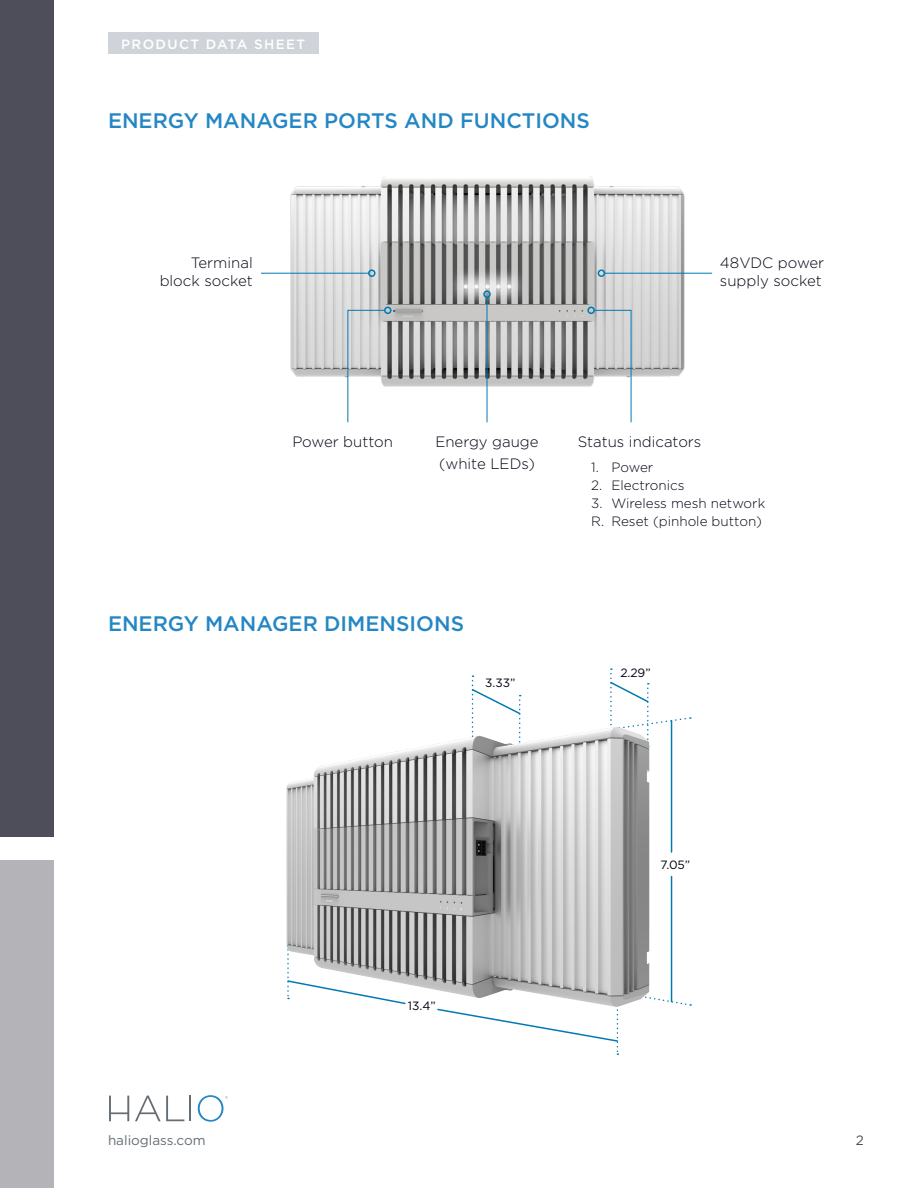
<style>
.page{position:relative;width:918px;height:1188px;background:#fff}
.page>*{position:absolute;margin:0;border:0;box-sizing:border-box;transform-origin:0 0}
.t1{font:500 21px "Gotham";color:#2487c4}
.t2{font:300 15px/18px "Gotham";color:#000212}
.t3{font:300 13.5px "Gotham";color:#000212}
.t4{font:500 13.5px "Gotham";letter-spacing:.1em;color:#fff}
.t5{font:13.5px "Gotham";color:#646d75}
.t6{font:13.5px "Gotham";color:#4c4e50}
.t7{font:12px "Gotham";color:#000212}
</style>
<div class="page">
<svg style="left:135px;top:1096px;width:49px;height:25px"></svg>
<hr style="left:189px;top:1096px;width:2px;height:25px;background:#646d74">
<svg style="left:109px;top:1096px;width:20px;height:25px"></svg>
<svg style="left:198px;top:1095px;width:30px;height:27px"></svg>
<div style="left:0;top:0;width:54px;height:837px;background:#4d4e59"></div>
<div style="left:0;top:860px;width:54px;height:328px;background:#b3b3b8"></div>
<div style="left:108px;top:33px;width:211px;height:21px;background:#d1d3da"></div>
<img style="left:273px;top:176px;width:429px;height:227px">
<hr style="left:261px;top:273px;width:108px;height:1px;background:#007ab2">
<div style="left:368px;top:269px;width:8px;height:8px;border:2px solid #007ab2;border-radius:50%"></div>
<hr style="left:604px;top:273px;width:108px;height:1px;background:#007ab2">
<div style="left:598px;top:269px;width:7px;height:8px;border:2px solid #007ab2;border-radius:50%"></div>
<svg style="left:593px;top:310px;width:39px;height:113px"></svg>
<div style="left:587px;top:307px;width:8px;height:7px;border:2px solid #007ab2;border-radius:50%"></div>
<svg style="left:347px;top:310px;width:39px;height:113px"></svg>
<div style="left:384px;top:307px;width:8px;height:7px;border:2px solid #007ab2;border-radius:50%"></div>
<hr style="left:487px;top:297px;width:1px;height:125px;background:#007ab2">
<div style="left:483px;top:290px;width:8px;height:8px;border:2px solid #007ab2;border-radius:50%"></div>
<svg style="left:471px;top:675px;width:51px;height:31px"></svg>
<svg style="left:610px;top:668px;width:40px;height:38px"></svg>
<svg style="left:545px;top:1029px;width:74px;height:26px"></svg>
<img style="left:286px;top:706px;width:406px;height:323px">
<p class="t4" style="left:121px;top:35px;width:186px">PRODUCT DATA SHEET</p>
<p class="t1" style="left:108px;top:107px;width:484px">ENERGY MANAGER PORTS AND FUNCTIONS</p>
<p class="t2" style="left:160px;top:253px;width:95px;text-align:right">Terminal block socket</p>
<p class="t2" style="left:720px;top:253px;width:106px">48VDC power supply socket</p>
<p class="t2" style="left:292px;top:432px;width:102px">Power button</p>
<p class="t2" style="left:578px;top:432px;width:125px">Status indicators</p>
<p class="t3" style="left:591px;top:458px;width:64px">1. Power</p>
<p class="t3" style="left:591px;top:476px;width:95px">2. Electronics</p>
<p class="t3" style="left:591px;top:494px;width:176px">3. Wireless mesh network</p>
<p class="t3" style="left:591px;top:512px;width:172px">R. Reset (pinhole button)</p>
<p class="t2" style="left:435px;top:430px;width:105px;line-height:22.5px">Energy gauge (white LEDs)</p>
<p class="t1" style="left:108px;top:609px;width:358px">ENERGY MANAGER DIMENSIONS</p>
<p class="t7" style="left:485px;top:675px;width:32px">3.33”</p>
<p class="t7" style="left:408px;top:998px;width:29px">13.4”</p>
<p class="t7" style="left:620px;top:665px;width:32px">2.29”</p>
<p class="t7" style="left:660px;top:857px;width:31px">7.05”</p>
<p class="t5" style="left:108px;top:1131px;width:99px">halioglass.com</p>
<p class="t6" style="left:856px;top:1131px;width:10px">2</p>
</div>
